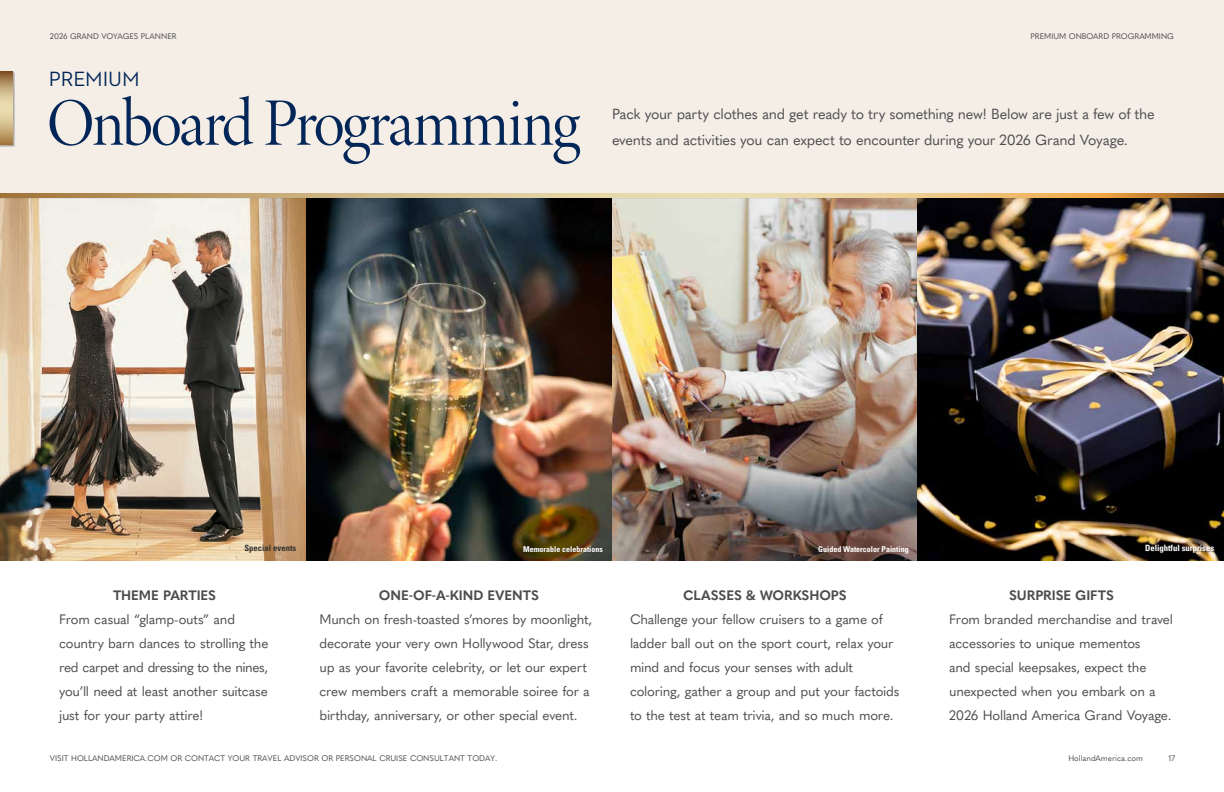
<style>
.page{position:relative;width:1224px;height:792px;background:#fff}
.page>*{position:absolute;margin:0;border:0;box-sizing:border-box;transform-origin:0 0}
.t1{font:68px "Minion 3 Display";letter-spacing:-.035em;color:#022658}
.t2{font:21px "Neutraface 2 Text";letter-spacing:-.005em;color:#022658}
.t3{font:14.5px/26px "Quasimoda";letter-spacing:-.02em;color:#4d4d4f}
.t4{font:13.5px/24px "Quasimoda";letter-spacing:-.015em;color:#4d4d4f}
.t5{font:700 13.5px "Quasimoda";letter-spacing:-.005em;color:#4d4d4f}
.t6{font:700 condensed 8.6px "Univers LT Std";color:#fff}
.t7{font:700 condensed 8.6px "Univers LT Std";color:#333}
.t8{font:8px "Quasimoda";color:#4d4d4f}
.t9{font:700 condensed 8px "Univers LT Std";color:#fff}
</style>
<div class="page">
<div style="left:0;top:0;width:1224px;height:193px;background:#f4eee7"></div>
<img style="left:0;top:199px;width:306px;height:362px">
<img style="left:306px;top:199px;width:306px;height:362px">
<img style="left:612px;top:199px;width:306px;height:362px">
<img style="left:918px;top:199px;width:306px;height:362px">
<div style="left:523px;top:545px;width:81px;height:8px;background:#231f20;opacity:.5"></div>
<div style="left:1146px;top:545px;width:69px;height:9px;background:#231f20;opacity:.5"></div>
<div style="left:0;top:71px;width:15px;height:76px;background:#afaaa6"></div>
<svg style="left:0;top:72px;width:13px;height:73px"></svg>
<div style="left:0;top:193px;width:1224px;height:6px;background:#231f20;opacity:.55"></div>
<svg style="left:0;top:193px;width:1224px;height:4px;background:#d5b47b"></svg>
<p class="t8" style="left:50px;top:30px;width:128px">2026 GRAND VOYAGES PLANNER</p>
<p class="t8" style="left:1030px;top:30px;width:145px">PREMIUM ONBOARD PROGRAMMING</p>
<h2 class="t2" style="left:49px;top:66px;width:92px">PREMIUM</h2>
<h2 class="t1" style="left:47px;top:78px;width:535px">Onboard Programming</h2>
<p class="t3" style="left:612px;top:100px;width:544px">Pack your party clothes and get ready to try something new! Below are just a few of the events and activities you can expect to encounter during your 2026 Grand Voyage.</p>
<p class="t7" style="left:244px;top:543px;width:53px">Special events</p>
<p class="t9" style="left:818px;top:544px;width:92px">Guided Watercolor Painting</p>
<h3 class="t5" style="left:683px;top:585px;width:165px">CLASSES &amp; WORKSHOPS</h3>
<p class="t4" style="left:630px;top:606px;width:271px">Challenge your fellow cruisers to a game of ladder ball out on the sport court, relax your mind and focus your senses with adult coloring, gather a group and put your factoids to the test at team trivia, and so much more.</p>
<p class="t9" style="left:523px;top:544px;width:81px">Memorable celebrations</p>
<p class="t6" style="left:1145px;top:543px;width:71px">Delightful surprises</p>
<h3 class="t5" style="left:113px;top:585px;width:105px">THEME PARTIES</h3>
<p class="t4" style="left:59px;top:606px;width:211px">From casual “glamp-outs” and country barn dances to strolling the red carpet and dressing to the nines, you’ll need at least another suitcase just for your party attire!</p>
<h3 class="t5" style="left:379px;top:585px;width:162px">ONE-OF-A-KIND EVENTS</h3>
<p class="t4" style="left:320px;top:606px;width:274px">Munch on fresh-toasted s’mores by moonlight, decorate your very own Hollywood Star, dress up as your favorite celebrity, or let our expert crew members craft a memorable soiree for a birthday, anniversary, or other special event.</p>
<h3 class="t5" style="left:1009px;top:585px;width:106px">SURPRISE GIFTS</h3>
<p class="t4" style="left:949px;top:606px;width:225px">From branded merchandise and travel accessories to unique mementos<br>and special keepsakes, expect the unexpected when you embark on a 2026 Holland America Grand Voyage.</p>
<p class="t8" style="left:50px;top:752px;width:449px">VISIT HOLLANDAMERICA.COM OR CONTACT YOUR TRAVEL ADVISOR OR PERSONAL CRUISE CONSULTANT TODAY.</p>
<p class="t8" style="left:1068px;top:752px;width:76px">HollandAmerica.com</p>
<p class="t8" style="left:1169px;top:752px;width:8px">17</p>
</div>
